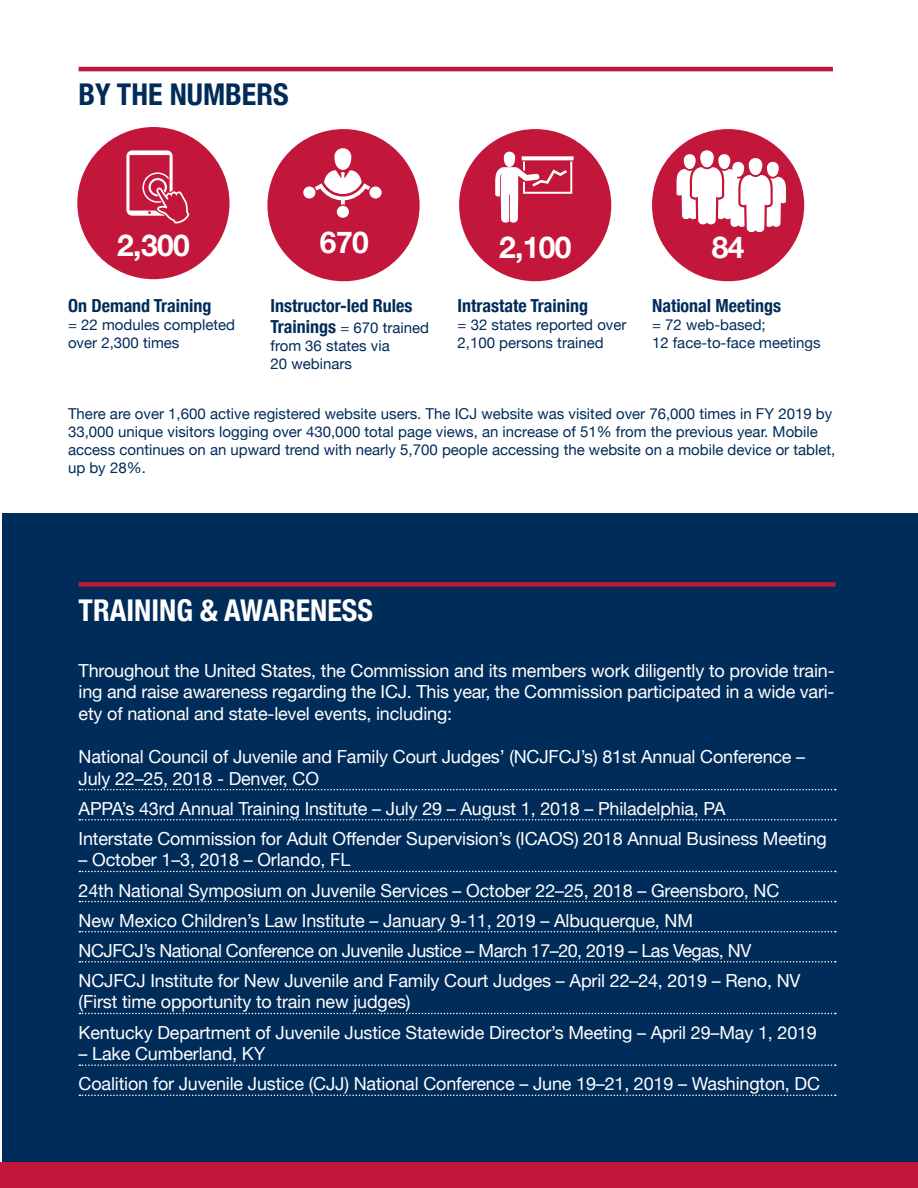
<style>
.page{position:relative;width:918px;height:1188px;background:#fff}
.page>*{position:absolute;margin:0;border:0;box-sizing:border-box;transform-origin:0 0}
.t1{font:700 condensed 30px "Helvetica Neue";color:#fff}
.t2{font:700 30px "Helvetica Neue";letter-spacing:-.02em;color:#fff}
.t3{font:700 condensed 30px "Helvetica Neue";color:#002c5a}
.t4{font:18px/30.2px "Helvetica Neue";letter-spacing:-.01em;color:#fff}
.t5{font:700 condensed 18px "Helvetica Neue";color:#002c5a}
.t6{font:15px/18px "Helvetica Neue";color:#002c5a}
.s1{font-weight:700;font-stretch:condensed;font-size:18px}
</style>
<div class="page">
<div style="left:2px;top:513px;width:916px;height:675px;background:#002c5a"></div>
<div style="left:79px;top:582px;width:757px;height:5px;background:#c3163b"></div>
<svg style="left:79px;top:789px;width:757px;height:1px"></svg>
<svg style="left:79px;top:819px;width:757px;height:2px"></svg>
<svg style="left:79px;top:871px;width:757px;height:1px"></svg>
<svg style="left:79px;top:901px;width:757px;height:1px"></svg>
<svg style="left:79px;top:931px;width:757px;height:1px"></svg>
<svg style="left:79px;top:961px;width:757px;height:2px"></svg>
<svg style="left:79px;top:1013px;width:757px;height:1px"></svg>
<svg style="left:79px;top:1064px;width:757px;height:2px"></svg>
<svg style="left:79px;top:1095px;width:757px;height:1px"></svg>
<div style="left:0;top:1162px;width:918px;height:26px;background:#c3163b"></div>
<hr style="left:79px;top:67px;width:754px;height:4px;background:#c3163b">
<div style="left:77px;top:127px;width:153px;height:152px;background:#c3163b;border-radius:50%"></div>
<div style="left:267px;top:129px;width:153px;height:152px;background:#c3163b;border-radius:50%"></div>
<div style="left:459px;top:129px;width:152px;height:152px;background:#c3163b;border-radius:50%"></div>
<svg style="left:126px;top:150px;width:63px;height:74px"></svg>
<div style="left:652px;top:129px;width:152px;height:152px;background:#c3163b;border-radius:50%"></div>
<svg style="left:303px;top:148px;width:79px;height:70px"></svg>
<svg style="left:495px;top:152px;width:79px;height:71px"></svg>
<svg style="left:676px;top:150px;width:110px;height:83px"></svg>
<h1 class="t3" style="left:79px;top:70px;width:212px">BY THE NUMBERS</h1>
<h1 class="t2" style="left:117px;top:222px;width:74px">2,300</h1>
<h1 class="t2" style="left:320px;top:219px;width:50px">670</h1>
<h1 class="t2" style="left:499px;top:224px;width:74px">2,100</h1>
<h1 class="t2" style="left:712px;top:224px;width:34px">84</h1>
<p class="t5" style="left:68px;top:290px;width:145px">On Demand Training</p>
<p class="t6" style="left:68px;top:316px;width:169px">= 22 modules completed over 2,300 times</p>
<p class="t5" style="left:271px;top:290px;width:143px">Instructor-led Rules</p>
<p class="t6" style="left:271px;top:320px;width:160px"><span class="s1">Trainings</span> = 670 trained from 36 states via<br>20 webinars</p>
<p class="t5" style="left:458px;top:290px;width:132px">Intrastate Training</p>
<p class="t6" style="left:458px;top:316px;width:171px">= 32 states reported over<br>2,100 persons trained</p>
<p class="t5" style="left:652px;top:290px;width:131px">National Meetings</p>
<p class="t6" style="left:652px;top:316px;width:170px">= 72 web-based;<br>12 face-to-face meetings</p>
<p class="t6" style="left:68px;top:405px;width:769px">There are over 1,600 active registered website users. The ICJ website was visited over 76,000 times in FY 2019 by 33,000 unique visitors logging over 430,000 total page views, an increase of 51% from the previous year. Mobile access continues on an upward trend with nearly 5,700 people accessing the website on a mobile device or tablet, up by 28%.</p>
<h1 class="t1" style="left:79px;top:585px;width:296px">TRAINING &amp; AWARENESS</h1>
<p class="t4" style="left:79px;top:660px;width:758px;line-height:21.6px;text-align:justify">Throughout the United States, the Commission and its members work diligently to provide train&shy;ing and raise awareness regarding the ICJ. This year, the Commission participated in a wide vari&shy;ety of national and state-level events, including:</p>
<p class="t4" style="left:79px;top:747px;width:728px;line-height:21.6px">National Council of Juvenile and Family Court Judges’ (NCJFCJ’s) 81st Annual Conference –<br>July 22–25, 2018 - Denver, CO</p>
<p class="t4" style="left:79px;top:794px;width:750px">APPA’s 43rd Annual Training Institute – July 29 – August 1, 2018 – Philadelphia, PA<br>Interstate Commission for Adult Offender Supervision’s (ICAOS) 2018 Annual Business Meeting</p>
<p class="t4" style="left:79px;top:846px;width:723px">– October 1–3, 2018 – Orlando, FL<br>24th National Symposium on Juvenile Services – October 22–25, 2018 – Greensboro, NC New Mexico Children’s Law Institute – January 9-11, 2019 – Albuquerque, NM<br>NCJFCJ’s National Conference on Juvenile Justice – March 17–20, 2019 – Las Vegas, NV NCJFCJ Institute for New Juvenile and Family Court Judges – April 22–24, 2019 – Reno, NV</p>
<p class="t4" style="left:79px;top:988px;width:740px">(First time opportunity to train new judges)<br>Kentucky Department of Juvenile Justice Statewide Director’s Meeting – April 29–May 1, 2019</p>
<p class="t4" style="left:79px;top:1040px;width:743px">– Lake Cumberland, KY<br>Coalition for Juvenile Justice (CJJ) National Conference – June 19–21, 2019 – Washington, DC</p>
</div>
